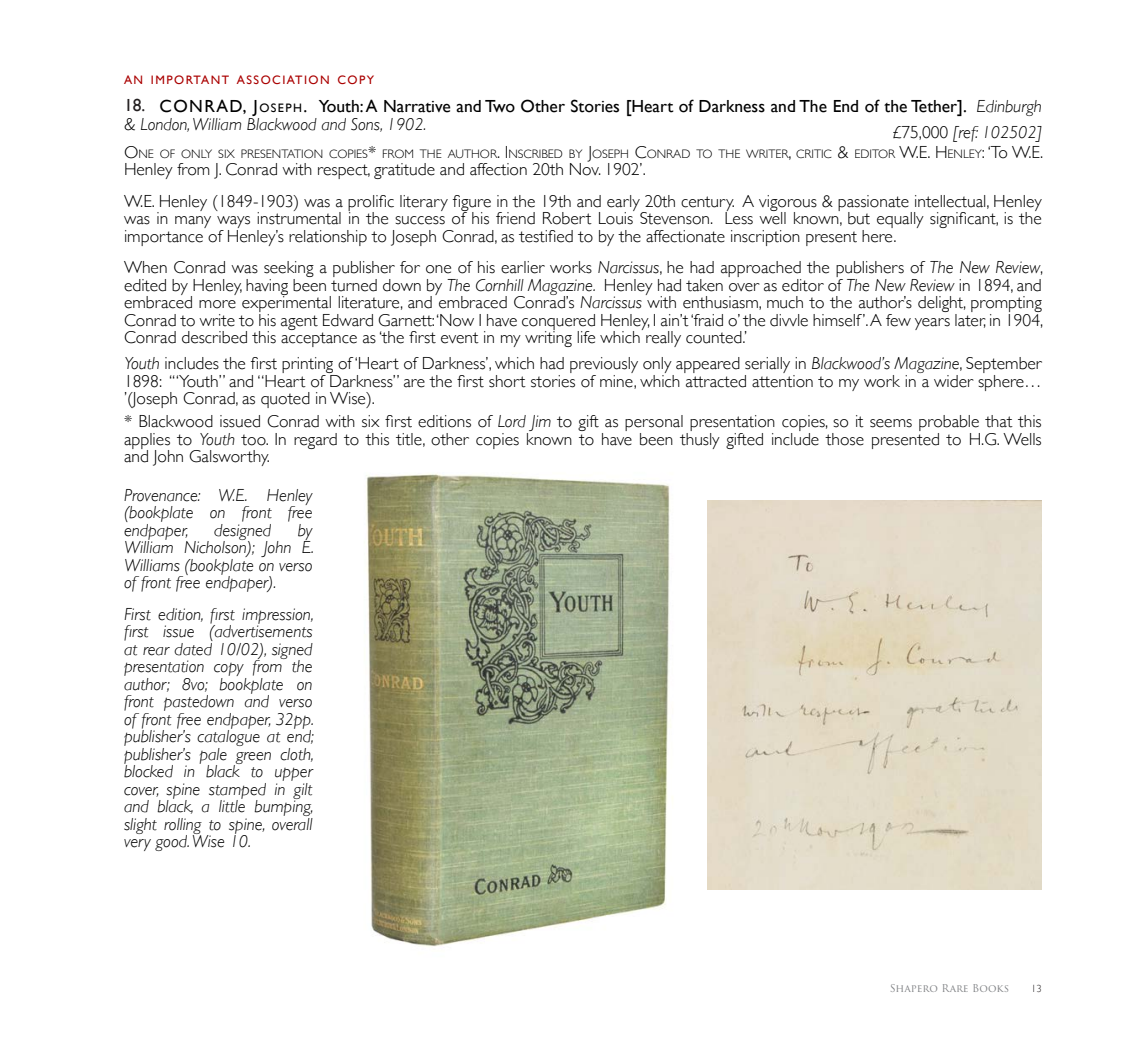
<style>
.page{position:relative;width:1141px;height:1042px;background:#fff}
.page>*{position:absolute;margin:0;border:0;box-sizing:border-box;transform-origin:0 0}
.t1{font:300 17.5px/17.5px "Gill Sans";color:#000;text-align:justify}
.t2{font:italic 300 17.5px/17.5px "Gill Sans";color:#000;text-align:justify}
.t3{font:17.5px/17.5px "Gill Sans";color:#000}
.t4{font:17.5px "Gill Sans";color:#231f20}
.t5{font:300 12.25px "Gill Sans";color:#000}
.t6{font:12.25px "Gill Sans";letter-spacing:.12em;color:#a00}
.t7{font:10.5px "Trajan Pro 3";color:#808285}
.t8{font:300 10.5px "Gill Sans";color:#231f20}
.s1{font-style:inherit}
.s2{font-size:12.25px}
.s3{font-weight:300;font-style:italic}
.s4{font-style:normal}
.s5{font-size:17.5px}
.s6{font-style:italic}
</style>
<div class="page">
<img style="left:366px;top:474px;width:305px;height:473px">
<img style="left:707px;top:500px;width:335px;height:389px">
<p class="t6" style="left:124px;top:73px;width:252px">AN IMPORTANT ASSOCIATION COPY</p>
<p class="t3" style="left:124px;top:97px;width:919px;text-indent:36px"><span class="s1">CONRAD, J</span><span class="s2">OSEPH</span><span class="s1">.</span> Youth: A Narrative and Two Other Stories [Heart of Darkness and The End of the Tether]. <span class="s3">Edinburgh &amp; London, William Blackwood and Sons, 1902.</span></p>
<p class="t4" style="left:124px;top:95px;width:23px">18.</p>
<p class="t2" style="left:892px;top:124px;width:151px"><span class="s4">£75,000</span> [ref: 102502]</p>
<p class="t5" style="left:124px;top:144px;width:921px"><span class="s5">O</span>NE OF ONLY SIX PRESENTATION COPIES<span class="s5">*</span> FROM THE AUTHOR<span class="s5">. I</span>NSCRIBED BY <span class="s5">J</span>OSEPH <span class="s5">C</span>ONRAD TO THE WRITER<span class="s5">,</span> CRITIC <span class="s5">&amp;</span> EDITOR <span class="s5">W.E. H</span>ENLEY<span class="s5">:</span> <span class="s5">‘To W.E.</span></p>
<p class="t1" style="left:124px;top:153px;width:919px;line-height:31.5px">Henley from J. Conrad with respect, gratitude and affection 20th Nov. 1902’.<br>W.E. Henley (1849-1903) was a prolific literary figure in the 19th and early 20th century. A vigorous &amp; passionate intellectual, Henley</p>
<p class="t1" style="left:124px;top:209px;width:919px">was in many ways instrumental in the success of his friend Robert Louis Stevenson. Less well known, but equally significant, is the importance of Henley’s relationship to Joseph Conrad, as testified to by the affectionate inscription present here.</p>
<p class="t1" style="left:124px;top:258px;width:921px">When Conrad was seeking a publisher for one of his earlier works <span class="s6">Narcissus</span>, he had approached the publishers of <span class="s6">The New Review</span>, edited by Henley, having been turned down by <span class="s6">The Cornhill Magazine.</span> Henley had taken over as editor of <span class="s6">The New Review</span> in 1894, and embraced more experimental literature, and embraced Conrad’s <span class="s6">Narcissus</span> with enthusiasm, much to the author’s delight, prompting Conrad to write to his agent Edward Garnett:‘Now I have conquered Henley, I ain’t ‘fraid o’ the divvle himself’. A few years later, in 1904, Conrad described this acceptance as ‘the first event in my writing life which really counted.’</p>
<p class="t1" style="left:124px;top:354px;width:919px"><span class="s6">Youth</span> includes the first printing of ‘Heart of Darkness’, which had previously only appeared serially in <span class="s6">Blackwood’s Magazine</span>, September 1898: ‘“Youth” and “Heart of Darkness” are the first short stories of mine, which attracted attention to my work in a wider sphere… ’(Joseph Conrad, as quoted in Wise).</p>
<p class="t1" style="left:124px;top:412px;width:919px">* Blackwood issued Conrad with six first editions of <span class="s6">Lord Jim</span> to gift as personal presentation copies, so it seems probable that this applies to <span class="s6">Youth</span> too. In regard to this title, other copies known to have been thusly gifted include those presented to H.G. Wells and John Galsworthy.</p>
<p class="t2" style="left:124px;top:486px;width:190px">Provenance: W.E. Henley (bookplate on front free endpaper,</p>
<p class="t2" style="left:124px;top:521px;width:191px;text-indent:174px">by William Nicholson); John E.<br>Williams (bookplate on verso of front free endpaper).</p>
<p class="t2" style="left:124px;top:605px;width:191px">First edition, first impression, first issue (advertisements at rear dated 10/02), signed presentation copy from the author; 8vo; bookplate on front pastedown and verso of front free endpaper, 32pp. publisher’s catalogue at end; publisher’s pale green cloth, blocked in black to upper cover, spine stamped in gilt and black, a little bumping, slight rolling to spine, overall very good. Wise 10.</p>
<p class="t2" style="left:214px;top:521px;width:58px">designed</p>
<p class="t7" style="left:890px;top:981px;width:121px">Shapero Rare Books</p>
<p class="t8" style="left:1031px;top:980px;width:12px">13</p>
</div>
